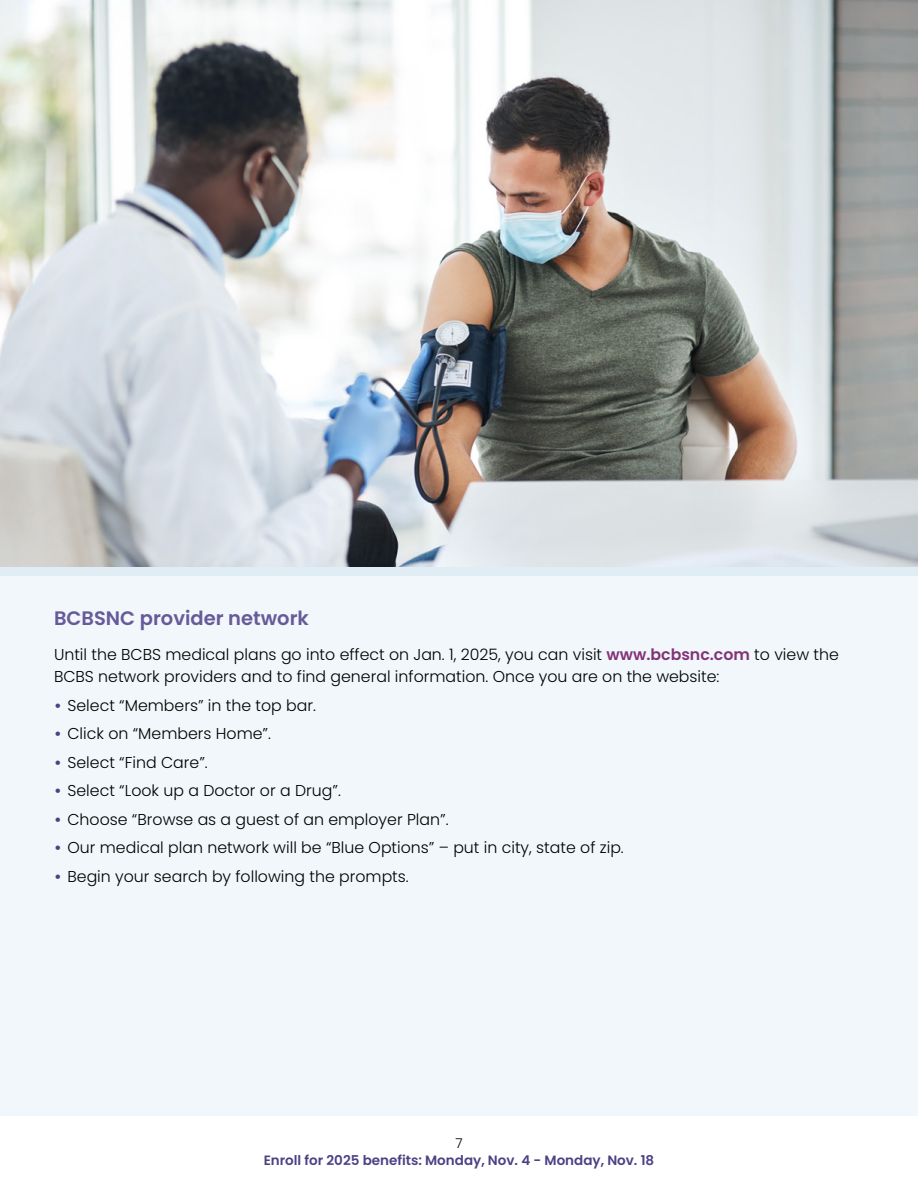
<style>
.page{position:relative;width:918px;height:1188px;background:#fff}
.page>*{position:absolute;margin:0;border:0;box-sizing:border-box;transform-origin:0 0}
.t1{font:600 19.5px "Poppins";color:#665a99}
.t2{font:300 15.75px/22.5px "Poppins";color:#000}
.t3{font:600 13.5px "Poppins";color:#4b4185}
.t4{font:300 13.5px "Poppins";color:#000}
.s1{font-weight:600;color:#833376}
.s2{font-weight:600;color:#4b4185}
</style>
<div class="page">
<div style="left:0;top:576px;width:918px;height:540px;background:#f1f7fa"></div>
<img style="left:0;top:0;width:918px;height:567px">
<div style="left:0;top:567px;width:918px;height:9px;background:#e1edf5"></div>
<p class="t1" style="left:54px;top:607px;width:256px">BCBSNC provider network</p>
<p class="t2" style="left:54px;top:643px;width:786px">Until the BCBS medical plans go into effect on Jan. 1, 2025, you can visit <span class="s1">www.bcbsnc.com</span> to view the<br>BCBS network providers and to find general information. Once you are on the website:</p>
<p class="t2" style="left:54px;top:694px;width:264px"><span class="s2">•</span> Select “Members” in the top bar.</p>
<p class="t2" style="left:54px;top:723px;width:219px"><span class="s2">•</span> Click on “Members Home”.</p>
<p class="t2" style="left:54px;top:751px;width:155px"><span class="s2">•</span> Select “Find Care”.</p>
<p class="t2" style="left:54px;top:780px;width:288px"><span class="s2">•</span> Select “Look up a Doctor or a Drug”.</p>
<p class="t2" style="left:54px;top:808px;width:396px"><span class="s2">•</span> Choose “Browse as a guest of an employer Plan”.</p>
<p class="t2" style="left:54px;top:837px;width:571px"><span class="s2">•</span> Our medical plan network will be “Blue Options” – put in city, state of zip.</p>
<p class="t2" style="left:54px;top:865px;width:356px"><span class="s2">•</span> Begin your search by following the prompts.</p>
<p class="t4" style="left:455px;top:1136px;width:9px">7</p>
<p class="t3" style="left:264px;top:1152px;width:392px">Enroll for 2025 benefits: Monday, Nov. 4 - Monday, Nov. 18</p>
</div>
